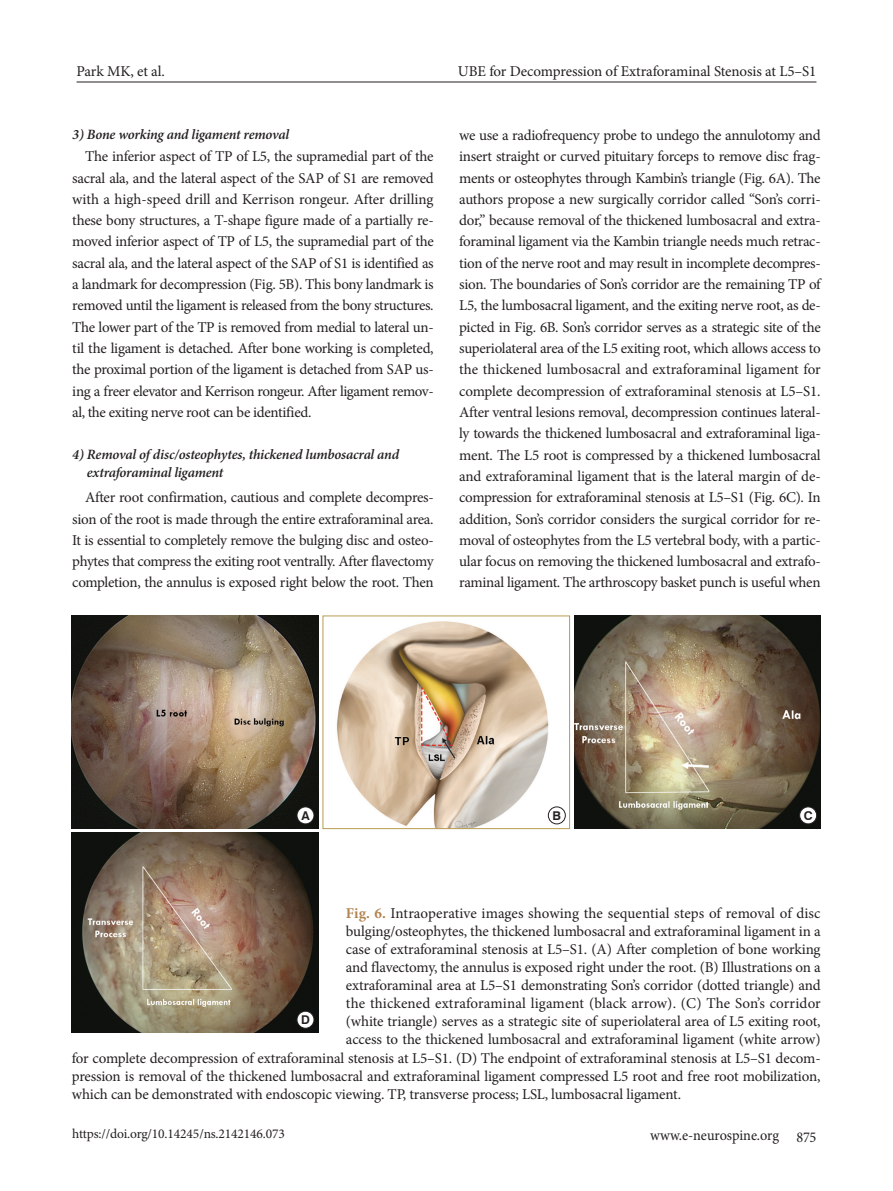
<style>
.page{position:relative;width:893px;height:1191px;background:#fff}
.page>*{position:absolute;margin:0;border:0;box-sizing:border-box;transform-origin:0 0}
.본문{font:15px/21.3px "Minion Pro";letter-spacing:-.02em;color:#231f20;text-align:justify}
.표그림캡션{font:15px/18px "Minion Pro";letter-spacing:-.01em;color:#231f20;text-align:justify}
.본문-2{font:15px "Minion Pro";letter-spacing:-.02em;color:#231f20;scale:.95 1}
.소제목{font:italic 600 14.25px/18.3px "Minion Pro";letter-spacing:-.015em;color:#231f20}
.t1{font:13.5px "Minion Pro";letter-spacing:-.01em;color:#231f20}
.t2{font:700 12.15px "Swiss 721 BT";color:#231f20}
.s1{font-weight:700;color:#b28450}
</style>
<div class="page">
<hr style="left:77px;top:82px;width:739px;height:1px;background:#231f20">
<img style="left:72px;top:615px;width:246px;height:213px">
<img style="left:336px;top:621px;width:230px;height:206px">
<div style="left:323px;top:615px;width:247px;height:214px;border:1px solid #b89c52"></div>
<img style="left:574px;top:615px;width:247px;height:213px">
<img style="left:72px;top:833px;width:246px;height:199px">
<div style="left:297px;top:807px;width:17px;height:17px;background:#fff;border-radius:50%"></div>
<div style="left:297px;top:806px;width:17px;height:18px;border:1px solid #231f20;border-radius:50%"></div>
<div style="left:548px;top:807px;width:17px;height:17px;background:#fff;border-radius:50%"></div>
<div style="left:548px;top:806px;width:18px;height:18px;border:1px solid #231f20;border-radius:50%"></div>
<div style="left:800px;top:807px;width:17px;height:17px;background:#fff;border-radius:50%"></div>
<div style="left:799px;top:806px;width:18px;height:18px;border:1px solid #231f20;border-radius:50%"></div>
<div style="left:297px;top:1011px;width:17px;height:17px;background:#fff;border-radius:50%"></div>
<div style="left:297px;top:1011px;width:17px;height:17px;border:1px solid #231f20;border-radius:50%"></div>
<p class="본문" style="left:77px;top:61px;width:90px">Park MK, et al.</p>
<p class="본문" style="left:458px;top:61px;width:360px">UBE for Decompression of Extraforaminal Stenosis at L5–S1</p>
<p class="소제목" style="left:72px;top:125px;width:219px">3) Bone working and ligament removal</p>
<p class="본문" style="left:72px;top:146px;width:363px;text-indent:13px">The inferior aspect of TP of L5, the supramedial part of the sacral ala, and the lateral aspect of the SAP of S1 are removed with a high-speed drill and Kerrison rongeur. After drilling these bony structures, a T-shape figure made of a partially re&shy;moved inferior aspect of TP of L5, the supramedial part of the sacral ala, and the lateral aspect of the SAP of S1 is identified as a landmark for decompression (Fig. 5B). This bony landmark is removed until the ligament is released from the bony structures.<br>The lower part of the TP is removed from medial to lateral un&shy;til the ligament is detached. After bone working is completed, the proximal portion of the ligament is detached from SAP us&shy;ing a freer elevator and Kerrison rongeur. After ligament remov&shy;al, the exiting nerve root can be identified.</p>
<p class="소제목" style="left:87px;top:445px;width:314px;text-indent:-15px">4) Removal of disc/osteophytes, thickened lumbosacral and extraforaminal ligament</p>
<p class="본문" style="left:72px;top:487px;width:363px;text-indent:13px">After root confirmation, cautious and complete decompres&shy;sion of the root is made through the entire extraforaminal area.<br>It is essential to completely remove the bulging disc and osteo&shy;phytes that compress the exiting root ventrally. After flavectomy completion, the annulus is exposed right below the root. Then</p>
<p class="본문" style="left:459px;top:125px;width:363px">we use a radiofrequency probe to undego the annulotomy and insert straight or curved pituitary forceps to remove disc frag&shy;ments or osteophytes through Kambin’s triangle (Fig. 6A). The authors propose a new surgically corridor called “Son’s corri&shy;dor,” because removal of the thickened lumbosacral and extra&shy;foraminal ligament via the Kambin triangle needs much retrac&shy;tion of the nerve root and may result in incomplete decompres&shy;sion. The boundaries of Son’s corridor are the remaining TP of L5, the lumbosacral ligament, and the exiting nerve root, as de&shy;picted in Fig. 6B. Son’s corridor serves as a strategic site of the superiolateral area of the L5 exiting root, which allows access to the thickened lumbosacral and extraforaminal ligament for complete decompression of extraforaminal stenosis at L5–S1.<br>After ventral lesions removal, decompression continues lateral&shy;ly towards the thickened lumbosacral and extraforaminal liga&shy;ment. The L5 root is compressed by a thickened lumbosacral and extraforaminal ligament that is the lateral margin of de&shy;compression for extraforaminal stenosis at L5–S1 (Fig. 6C). In addition, Son’s corridor considers the surgical corridor for re&shy;moval of osteophytes from the L5 vertebral body, with a partic&shy;ular focus on removing the thickened lumbosacral and extrafo&shy;raminal ligament. The arthroscopy basket punch is useful when</p>
<p class="t2" style="left:301px;top:808px;width:10px">A</p>
<p class="t2" style="left:553px;top:808px;width:10px">B</p>
<p class="t2" style="left:804px;top:808px;width:10px">C</p>
<p class="표그림캡션" style="left:346px;top:904px;width:476px"><span class="s1">Fig. 6.</span> Intraoperative images showing the sequential steps of removal of disc bulging/osteophytes, the thickened lumbosacral and extraforaminal ligament in a case of extraforaminal stenosis at L5–S1. (A) After completion of bone working and flavectomy, the annulus is exposed right under the root. (B) Illustrations on a extraforaminal area at L5–S1 demonstrating Son’s corridor (dotted triangle) and the thickened extraforaminal ligament (black arrow). (C) The Son’s corridor (white triangle) serves as a strategic site of superiolateral area of L5 exiting root, access to the thickened lumbosacral and extraforaminal ligament (white arrow)</p>
<p class="t2" style="left:301px;top:1012px;width:10px">D</p>
<p class="표그림캡션" style="left:72px;top:1049px;width:750px">for complete decompression of extraforaminal stenosis at L5–S1. (D) The endpoint of extraforaminal stenosis at L5–S1 decom&shy;pression is removal of the thickened lumbosacral and extraforaminal ligament compressed L5 root and free root mobilization, which can be demonstrated with endoscopic viewing. TP, transverse process; LSL, lumbosacral ligament.</p>
<p class="t1" style="left:72px;top:1124px;width:214px">https://doi.org/10.14245/ns.2142146.073</p>
<p class="본문-2" style="left:650px;top:1125px;width:176px">www.e-neurospine.org 875</p>
</div>
